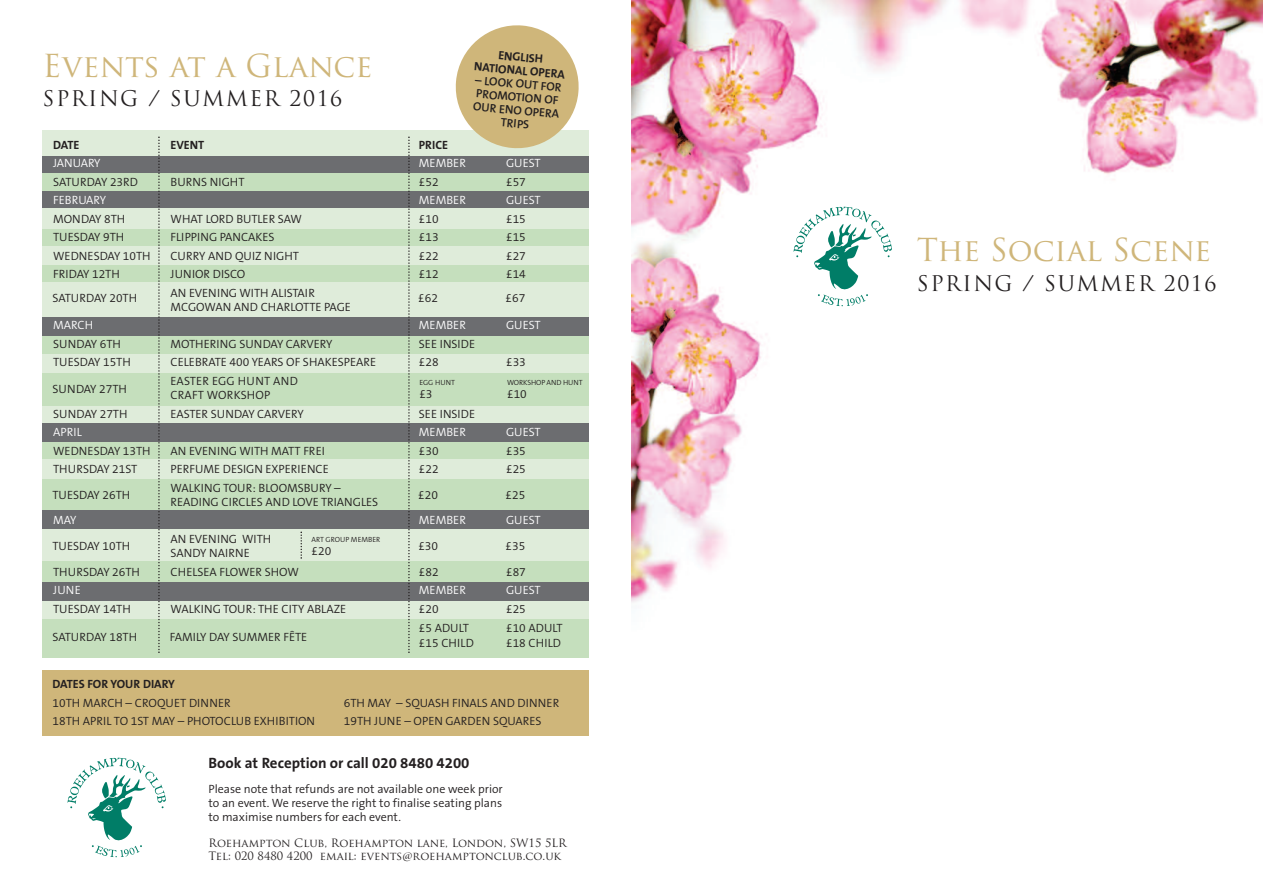
<style>
.page{position:relative;width:1263px;height:893px;background:#fff}
.page>*{position:absolute;margin:0;border:0;box-sizing:border-box;transform-origin:0 0}
.t1{font:30.9px "Trajan Pro";color:#cfb67a}
.t2{font:21px "Trajan Pro";letter-spacing:.075em;color:#231f20}
.t3{font:700 15px "The Sans B7";color:#231f20}
.t4{font:300 12px/14.2px "The Sans B4";color:#231f20}
.t5{font:300 12px "The Sans B4";color:#fff}
.t6{font:700 12px/13.4px "The Sans B7";color:#231f20;text-align:center}
.t7{font:600 12px/13.4px "The Sans B6";color:#231f20;text-align:center}
.t8{font:11.25px/13.5px "Trajan Pro";color:#231f20}
.t9{font:300 7.5px "The Sans B4";color:#231f20}
</style>
<div class="page">
<div style="left:43px;top:131px;width:546px;height:524px;background:#dfecda"></div>
<div style="left:43px;top:561px;width:546px;height:21px;background:#c5dfbd"></div>
<div style="left:43px;top:619px;width:546px;height:39px;background:#c5dfbd"></div>
<div style="left:43px;top:582px;width:546px;height:19px;background:#6c6d70"></div>
<div style="left:43px;top:479px;width:546px;height:32px;background:#c5dfbd"></div>
<div style="left:43px;top:442px;width:546px;height:17px;background:#c5dfbd"></div>
<div style="left:43px;top:335px;width:546px;height:19px;background:#c5dfbd"></div>
<div style="left:43px;top:172px;width:546px;height:19px;background:#c5dfbd"></div>
<div style="left:43px;top:229px;width:546px;height:17px;background:#c5dfbd"></div>
<div style="left:43px;top:265px;width:546px;height:17px;background:#c5dfbd"></div>
<div style="left:43px;top:670px;width:546px;height:66px;background:#cfb67a"></div>
<div style="left:43px;top:156px;width:546px;height:16px;background:#6c6d70"></div>
<div style="left:43px;top:191px;width:546px;height:17px;background:#6c6d70"></div>
<div style="left:43px;top:317px;width:546px;height:18px;background:#6c6d70"></div>
<div style="left:43px;top:423px;width:546px;height:19px;background:#6c6d70"></div>
<div style="left:43px;top:374px;width:546px;height:32px;background:#c5dfbd"></div>
<div style="left:43px;top:511px;width:546px;height:18px;background:#6c6d70"></div>
<svg style="left:158px;top:137px;width:2px;height:516px"></svg>
<svg style="left:408px;top:137px;width:2px;height:516px"></svg>
<svg style="left:300px;top:532px;width:2px;height:27px"></svg>
<img style="left:631px;top:0;width:632px;height:603px">
<svg style="left:793px;top:207px;width:99px;height:99px"></svg>
<svg style="left:67px;top:758px;width:99px;height:99px"></svg>
<svg style="left:453px;top:25px;width:128px;height:124px"></svg>
<p class="t6" style="left:476px;top:47px;width:93px;rotate:5deg">ENGLISH<br>NATIONAL OPERA</p>
<p class="t7" style="left:476px;top:74px;width:88px;rotate:5deg">– LOOK OUT FOR<br>PROMOTION OF<br>OUR ENO OPERA<br>TRIPS</p>
<h1 class="t1" style="left:43px;top:53px;width:331px">Events at a Glance</h1>
<h2 class="t2" style="left:43px;top:90px;width:301px">SPRING / SUMMER 2016</h2>
<p class="t6" style="left:53px;top:138px;width:28px">DATE</p>
<p class="t6" style="left:171px;top:138px;width:35px">EVENT</p>
<p class="t6" style="left:419px;top:138px;width:31px">PRICE</p>
<p class="t5" style="left:53px;top:157px;width:49px">JANUARY</p>
<p class="t5" style="left:419px;top:157px;width:49px">MEMBER</p>
<p class="t5" style="left:506px;top:157px;width:36px">GUEST</p>
<p class="t4" style="left:53px;top:175px;width:86px">SATURDAY 23RD</p>
<p class="t4" style="left:171px;top:175px;width:76px">BURNS NIGHT</p>
<p class="t4" style="left:419px;top:175px;width:21px">£52</p>
<p class="t4" style="left:506px;top:175px;width:21px">£57</p>
<p class="t5" style="left:53px;top:194px;width:54px">FEBRUARY</p>
<p class="t5" style="left:419px;top:194px;width:49px">MEMBER</p>
<p class="t5" style="left:506px;top:194px;width:36px">GUEST</p>
<p class="t4" style="left:53px;top:212px;width:74px">MONDAY 8TH</p>
<p class="t4" style="left:171px;top:212px;width:133px">WHAT LORD BUTLER SAW</p>
<p class="t4" style="left:419px;top:212px;width:21px">£10</p>
<p class="t4" style="left:506px;top:212px;width:21px">£15</p>
<p class="t4" style="left:53px;top:230px;width:73px">TUESDAY 9TH</p>
<p class="t4" style="left:171px;top:230px;width:105px">FLIPPING PANCAKES</p>
<p class="t4" style="left:419px;top:230px;width:21px">£13</p>
<p class="t4" style="left:506px;top:230px;width:21px">£15</p>
<p class="t4" style="left:53px;top:249px;width:99px">WEDNESDAY 10TH</p>
<p class="t4" style="left:171px;top:249px;width:130px">CURRY AND QUIZ NIGHT</p>
<p class="t4" style="left:419px;top:249px;width:21px">£22</p>
<p class="t4" style="left:506px;top:249px;width:21px">£27</p>
<p class="t4" style="left:53px;top:267px;width:68px">FRIDAY 12TH</p>
<p class="t4" style="left:171px;top:267px;width:76px">JUNIOR DISCO</p>
<p class="t4" style="left:419px;top:267px;width:21px">£12</p>
<p class="t4" style="left:506px;top:267px;width:21px">£14</p>
<p class="t4" style="left:171px;top:286px;width:182px">AN EVENING WITH ALISTAIR<br>MCGOWAN AND CHARLOTTE PAGE</p>
<p class="t5" style="left:53px;top:319px;width:42px">MARCH</p>
<p class="t5" style="left:419px;top:319px;width:49px">MEMBER</p>
<p class="t5" style="left:506px;top:319px;width:36px">GUEST</p>
<p class="t4" style="left:53px;top:337px;width:69px">SUNDAY 6TH</p>
<p class="t4" style="left:171px;top:337px;width:163px">MOTHERING SUNDAY CARVERY</p>
<p class="t4" style="left:419px;top:337px;width:58px">SEE INSIDE</p>
<p class="t4" style="left:53px;top:356px;width:79px">TUESDAY 15TH</p>
<p class="t4" style="left:171px;top:356px;width:207px">CELEBRATE 400 YEARS OF SHAKESPEARE</p>
<p class="t4" style="left:419px;top:356px;width:21px">£28</p>
<p class="t4" style="left:506px;top:356px;width:21px">£33</p>
<p class="t4" style="left:171px;top:374px;width:129px">EASTER EGG HUNT AND<br>CRAFT WORKSHOP</p>
<p class="t4" style="left:53px;top:407px;width:76px">SUNDAY 27TH</p>
<p class="t4" style="left:171px;top:407px;width:135px">EASTER SUNDAY CARVERY</p>
<p class="t4" style="left:419px;top:407px;width:58px">SEE INSIDE</p>
<p class="t5" style="left:53px;top:426px;width:30px">APRIL</p>
<p class="t5" style="left:419px;top:426px;width:49px">MEMBER</p>
<p class="t5" style="left:506px;top:426px;width:36px">GUEST</p>
<p class="t4" style="left:53px;top:444px;width:99px">WEDNESDAY 13TH</p>
<p class="t4" style="left:171px;top:444px;width:156px">AN EVENING WITH MATT FREI</p>
<p class="t4" style="left:419px;top:444px;width:21px">£30</p>
<p class="t4" style="left:506px;top:444px;width:21px">£35</p>
<p class="t4" style="left:53px;top:462px;width:86px">THURSDAY 21ST</p>
<p class="t4" style="left:171px;top:462px;width:160px">PERFUME DESIGN EXPERIENCE</p>
<p class="t4" style="left:419px;top:462px;width:21px">£22</p>
<p class="t4" style="left:506px;top:462px;width:21px">£25</p>
<p class="t4" style="left:171px;top:481px;width:209px">WALKING TOUR: BLOOMSBURY –<br>READING CIRCLES AND LOVE TRIANGLES</p>
<p class="t5" style="left:53px;top:514px;width:25px">MAY</p>
<p class="t5" style="left:419px;top:514px;width:49px">MEMBER</p>
<p class="t5" style="left:506px;top:514px;width:36px">GUEST</p>
<p class="t4" style="left:171px;top:532px;width:102px">AN EVENING WITH<br>SANDY NAIRNE</p>
<p class="t4" style="left:53px;top:565px;width:88px">THURSDAY 26TH</p>
<p class="t4" style="left:171px;top:565px;width:130px">CHELSEA FLOWER SHOW</p>
<p class="t4" style="left:419px;top:565px;width:21px">£82</p>
<p class="t4" style="left:506px;top:565px;width:21px">£87</p>
<p class="t5" style="left:53px;top:584px;width:29px">JUNE</p>
<p class="t5" style="left:419px;top:584px;width:49px">MEMBER</p>
<p class="t5" style="left:506px;top:584px;width:36px">GUEST</p>
<p class="t4" style="left:53px;top:602px;width:79px">TUESDAY 14TH</p>
<p class="t4" style="left:171px;top:602px;width:177px">WALKING TOUR: THE CITY ABLAZE</p>
<p class="t4" style="left:419px;top:602px;width:21px">£20</p>
<p class="t4" style="left:506px;top:602px;width:21px">£25</p>
<p class="t4" style="left:419px;top:621px;width:52px">£5 ADULT</p>
<p class="t4" style="left:506px;top:621px;width:58px">£10 ADULT</p>
<p class="t4" style="left:419px;top:636px;width:56px">£15 CHILD</p>
<p class="t4" style="left:506px;top:636px;width:56px">£18 CHILD</p>
<p class="t4" style="left:53px;top:291px;width:86px">SATURDAY 20TH</p>
<p class="t4" style="left:418px;top:291px;width:21px">£62</p>
<p class="t4" style="left:505px;top:291px;width:21px">£67</p>
<p class="t9" style="left:419px;top:378px;width:37px">EGG HUNT</p>
<p class="t9" style="left:507px;top:378px;width:77px">WORKSHOP AND HUNT</p>
<p class="t4" style="left:419px;top:387px;width:15px">£3</p>
<p class="t4" style="left:507px;top:387px;width:21px">£10</p>
<p class="t4" style="left:53px;top:383px;width:76px">SUNDAY 27TH</p>
<p class="t4" style="left:53px;top:488px;width:79px">TUESDAY 26TH</p>
<p class="t4" style="left:418px;top:488px;width:21px">£20</p>
<p class="t4" style="left:505px;top:488px;width:21px">£25</p>
<p class="t9" style="left:312px;top:536px;width:70px">ART GROUP MEMBER</p>
<p class="t4" style="left:312px;top:545px;width:21px">£20</p>
<p class="t4" style="left:53px;top:539px;width:79px">TUESDAY 10TH</p>
<p class="t4" style="left:418px;top:539px;width:21px">£30</p>
<p class="t4" style="left:505px;top:539px;width:21px">£35</p>
<p class="t4" style="left:53px;top:631px;width:86px">SATURDAY 18TH</p>
<p class="t4" style="left:170px;top:631px;width:139px">FAMILY DAY SUMMER FÊTE</p>
<p class="t6" style="left:53px;top:677px;width:124px">DATES FOR YOUR DIARY</p>
<p class="t4" style="left:53px;top:696px;width:180px">10TH MARCH – CROQUET DINNER</p>
<p class="t4" style="left:344px;top:696px;width:217px">6TH MAY – SQUASH FINALS AND DINNER</p>
<p class="t4" style="left:53px;top:715px;width:264px">18TH APRIL TO 1ST MAY – PHOTOCLUB EXHIBITION</p>
<p class="t4" style="left:344px;top:715px;width:199px">19TH JUNE – OPEN GARDEN SQUARES</p>
<p class="t3" style="left:208px;top:755px;width:263px">Book at Reception or call 020 8480 4200</p>
<p class="t4" style="left:208px;top:782px;width:296px;text-align:justify">Please note that refunds are not available one week prior to an event. We reserve the right to finalise seating plans to maximise numbers for each event.</p>
<p class="t8" style="left:208px;top:837px;width:360px">Roehampton Club, Roehampton lane, London, SW15 5LR<br>Tel: 020 8480 4200 email: events@roehamptonclub.co.uk</p>
<h1 class="t1" style="left:917px;top:238px;width:296px">The Social Scene</h1>
<h2 class="t2" style="left:917px;top:275px;width:301px">SPRING / SUMMER 2016</h2>
</div>
